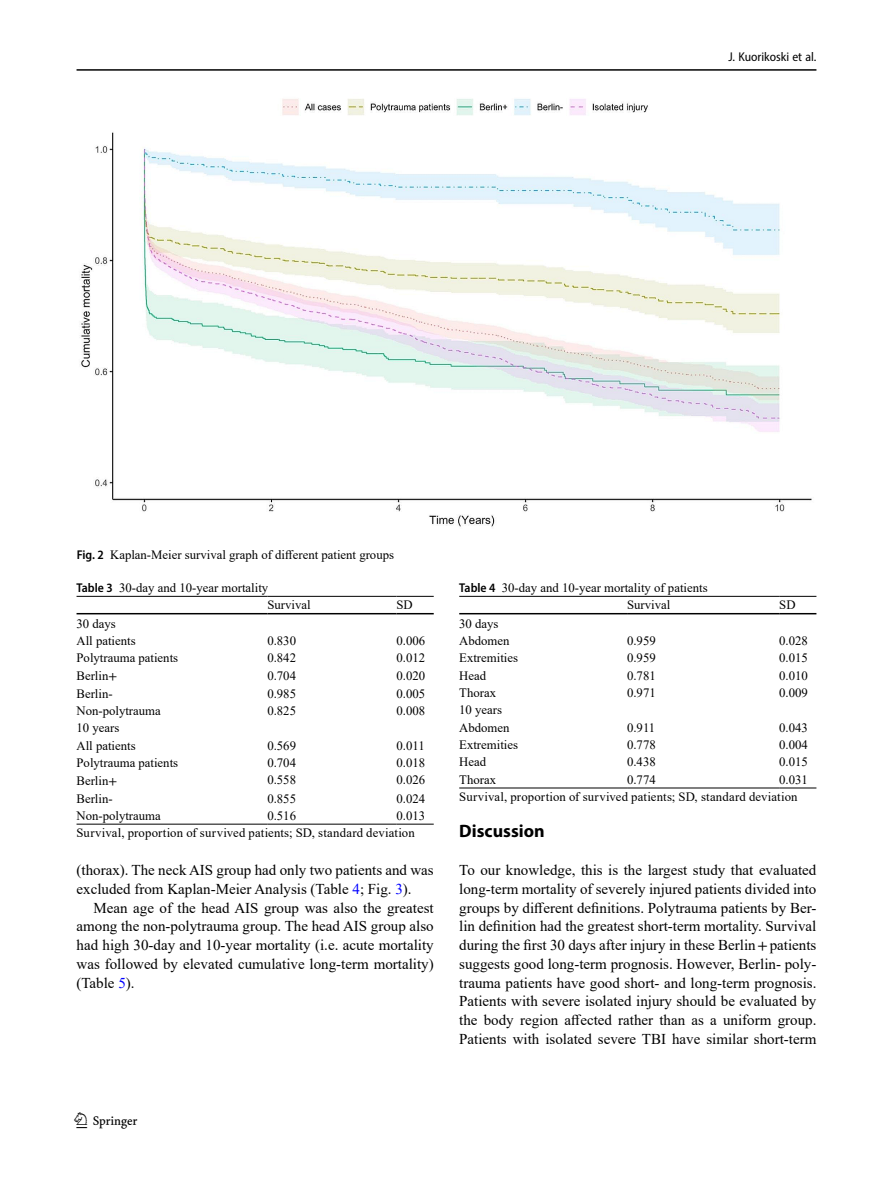
<style>
.page{position:relative;width:893px;height:1187px;background:#fff}
.page>*{position:absolute;margin:0;border:0;box-sizing:border-box;transform-origin:0 0}
.t1{font:22.5px "Springnew";color:#000}
.Head_1{font:700 18px "Myriad Pro";color:#000}
.Body_Text{font:15px/18.8px "Times New Roman";color:#000;text-align:justify}
.Body_Text_Indent{font:15px/18.8px "Times New Roman";color:#000}
.Table_Body{font:12.75px "Times New Roman";color:#000}
.Table_Footnote{font:12.75px "Times New Roman";letter-spacing:.01em;color:#000}
.Table_Caption{font:12.75px "Times New Roman";color:#000}
.Figure_Caption{font:12.75px "Times New Roman";color:#000}
.Table_Head{font:12.75px "Times New Roman";color:#000}
.t2{font:semi-condensed 12.75px "Myriad Pro";color:#000}
.s1{font-family:"Myriad Pro";font-weight:600;font-stretch:semi-condensed}
.s2{font-family:"STIX"}
.s3{color:#00f}
</style>
<div class="page">
<hr style="left:77px;top:69px;width:739px;height:2px;background:#000">
<hr style="left:77px;top:613px;width:190px;height:1px;background:#000">
<hr style="left:267px;top:596px;width:130px;height:1px;background:#000">
<hr style="left:267px;top:613px;width:130px;height:1px;background:#000">
<hr style="left:397px;top:596px;width:37px;height:1px;background:#000">
<hr style="left:397px;top:613px;width:37px;height:1px;background:#000">
<hr style="left:267px;top:823px;width:130px;height:1px;background:#000">
<hr style="left:397px;top:823px;width:37px;height:1px;background:#000">
<hr style="left:77px;top:823px;width:190px;height:1px;background:#000">
<hr style="left:77px;top:596px;width:190px;height:1px;background:#000">
<hr style="left:459px;top:613px;width:168px;height:1px;background:#000">
<hr style="left:627px;top:596px;width:152px;height:1px;background:#000">
<hr style="left:627px;top:613px;width:152px;height:1px;background:#000">
<hr style="left:779px;top:596px;width:37px;height:1px;background:#000">
<hr style="left:779px;top:613px;width:37px;height:1px;background:#000">
<hr style="left:627px;top:787px;width:152px;height:1px;background:#000">
<hr style="left:779px;top:787px;width:37px;height:1px;background:#000">
<hr style="left:459px;top:787px;width:168px;height:1px;background:#000">
<hr style="left:459px;top:596px;width:168px;height:1px;background:#000">
<img style="left:81px;top:99px;width:731px;height:428px">
<p class="t2" style="left:728px;top:49px;width:89px">J. Kuorikoski et al.</p>
<p class="Figure_Caption" style="left:77px;top:545px;width:319px"><span class="s1">Fig. 2</span> Kaplan-Meier survival graph of different patient groups</p>
<p class="Table_Caption" style="left:77px;top:578px;width:193px"><span class="s1">Table 3</span> 30-day and 10-year mortality</p>
<p class="Table_Head" style="left:267px;top:596px;width:45px">Survival</p>
<p class="Table_Head" style="left:397px;top:596px;width:18px">SD</p>
<p class="Table_Body" style="left:77px;top:614px;width:41px">30 days</p>
<p class="Table_Body" style="left:77px;top:631px;width:61px">All patients</p>
<p class="Table_Body" style="left:267px;top:631px;width:30px">0.830</p>
<p class="Table_Body" style="left:397px;top:631px;width:30px">0.006</p>
<p class="Table_Body" style="left:77px;top:649px;width:103px">Polytrauma patients</p>
<p class="Table_Body" style="left:267px;top:649px;width:30px">0.842</p>
<p class="Table_Body" style="left:397px;top:649px;width:30px">0.012</p>
<p class="Table_Body" style="left:77px;top:667px;width:42px">Berlin<span class="s2">+</span></p>
<p class="Table_Body" style="left:267px;top:666px;width:30px">0.704</p>
<p class="Table_Body" style="left:397px;top:666px;width:30px">0.020</p>
<p class="Table_Body" style="left:77px;top:684px;width:38px">Berlin-</p>
<p class="Table_Body" style="left:267px;top:684px;width:30px">0.985</p>
<p class="Table_Body" style="left:397px;top:684px;width:30px">0.005</p>
<p class="Table_Body" style="left:77px;top:701px;width:86px">Non-polytrauma</p>
<p class="Table_Body" style="left:267px;top:701px;width:30px">0.825</p>
<p class="Table_Body" style="left:397px;top:701px;width:30px">0.008</p>
<p class="Table_Body" style="left:77px;top:719px;width:44px">10 years</p>
<p class="Table_Body" style="left:77px;top:736px;width:61px">All patients</p>
<p class="Table_Body" style="left:267px;top:736px;width:30px">0.569</p>
<p class="Table_Body" style="left:397px;top:736px;width:30px">0.011</p>
<p class="Table_Body" style="left:77px;top:753px;width:103px">Polytrauma patients</p>
<p class="Table_Body" style="left:267px;top:753px;width:30px">0.704</p>
<p class="Table_Body" style="left:397px;top:753px;width:30px">0.018</p>
<p class="Table_Body" style="left:77px;top:771px;width:42px">Berlin<span class="s2">+</span></p>
<p class="Table_Body" style="left:267px;top:771px;width:30px">0.558</p>
<p class="Table_Body" style="left:397px;top:771px;width:30px">0.026</p>
<p class="Table_Body" style="left:77px;top:789px;width:38px">Berlin-</p>
<p class="Table_Body" style="left:267px;top:789px;width:30px">0.855</p>
<p class="Table_Body" style="left:397px;top:789px;width:30px">0.024</p>
<p class="Table_Body" style="left:77px;top:806px;width:86px">Non-polytrauma</p>
<p class="Table_Body" style="left:267px;top:806px;width:30px">0.516</p>
<p class="Table_Body" style="left:397px;top:806px;width:30px">0.013</p>
<p class="Table_Footnote" style="left:77px;top:823px;width:340px">Survival, proportion of survived patients; SD, standard deviation</p>
<p class="Body_Text_Indent" style="left:77px;top:860px;width:359px">(thorax). The neck AIS group had only two patients and was excluded from Kaplan-Meier Analysis (Table <span class="s3">4</span>; Fig. <span class="s3">3</span>).</p>
<p class="Body_Text_Indent" style="left:77px;top:897px;width:359px;text-align:justify;text-indent:17px">Mean age of the head AIS group was also the greatest among the non-polytrauma group. The head AIS group also had high 30-day and 10-year mortality (i.e. acute mortality was followed by elevated cumulative long-term mortality) (Table <span class="s3">5</span>).</p>
<p class="Table_Caption" style="left:459px;top:578px;width:250px"><span class="s1">Table 4</span> 30-day and 10-year mortality of patients</p>
<p class="Table_Head" style="left:627px;top:596px;width:45px">Survival</p>
<p class="Table_Head" style="left:779px;top:596px;width:18px">SD</p>
<p class="Table_Body" style="left:459px;top:614px;width:41px">30 days</p>
<p class="Table_Body" style="left:459px;top:631px;width:52px">Abdomen</p>
<p class="Table_Body" style="left:627px;top:631px;width:30px">0.959</p>
<p class="Table_Body" style="left:779px;top:631px;width:30px">0.028</p>
<p class="Table_Body" style="left:459px;top:649px;width:60px">Extremities</p>
<p class="Table_Body" style="left:627px;top:649px;width:30px">0.959</p>
<p class="Table_Body" style="left:779px;top:649px;width:30px">0.015</p>
<p class="Table_Body" style="left:459px;top:666px;width:28px">Head</p>
<p class="Table_Body" style="left:627px;top:666px;width:30px">0.781</p>
<p class="Table_Body" style="left:779px;top:666px;width:30px">0.010</p>
<p class="Table_Body" style="left:459px;top:683px;width:38px">Thorax</p>
<p class="Table_Body" style="left:627px;top:683px;width:30px">0.971</p>
<p class="Table_Body" style="left:779px;top:683px;width:30px">0.009</p>
<p class="Table_Body" style="left:459px;top:701px;width:44px">10 years</p>
<p class="Table_Body" style="left:459px;top:718px;width:52px">Abdomen</p>
<p class="Table_Body" style="left:627px;top:718px;width:30px">0.911</p>
<p class="Table_Body" style="left:779px;top:718px;width:30px">0.043</p>
<p class="Table_Body" style="left:459px;top:735px;width:60px">Extremities</p>
<p class="Table_Body" style="left:627px;top:735px;width:30px">0.778</p>
<p class="Table_Body" style="left:779px;top:735px;width:30px">0.004</p>
<p class="Table_Body" style="left:459px;top:753px;width:28px">Head</p>
<p class="Table_Body" style="left:627px;top:753px;width:30px">0.438</p>
<p class="Table_Body" style="left:779px;top:753px;width:30px">0.015</p>
<p class="Table_Body" style="left:459px;top:770px;width:38px">Thorax</p>
<p class="Table_Body" style="left:627px;top:770px;width:30px">0.774</p>
<p class="Table_Body" style="left:779px;top:770px;width:30px">0.031</p>
<p class="Table_Footnote" style="left:459px;top:787px;width:340px">Survival, proportion of survived patients; SD, standard deviation</p>
<p class="Head_1" style="left:459px;top:819px;width:87px">Discussion</p>
<p class="Body_Text" style="left:459px;top:860px;width:359px">To our knowledge, this is the largest study that evaluated long-term mortality of severely injured patients divided into groups by different definitions. Polytrauma patients by Ber&shy;lin definition had the greatest short-term mortality. Survival during the first 30 days after injury in these Berlin<span class="s2">+</span>patients suggests good long-term prognosis. However, Berlin- poly&shy;trauma patients have good short- and long-term prognosis.<br>Patients with severe isolated injury should be evaluated by the body region affected rather than as a uniform group.<br>Patients with isolated severe TBI have similar short-term</p>
<h1 class="t1" style="left:77px;top:1107px;width:63px">1 3</h1>
</div>
